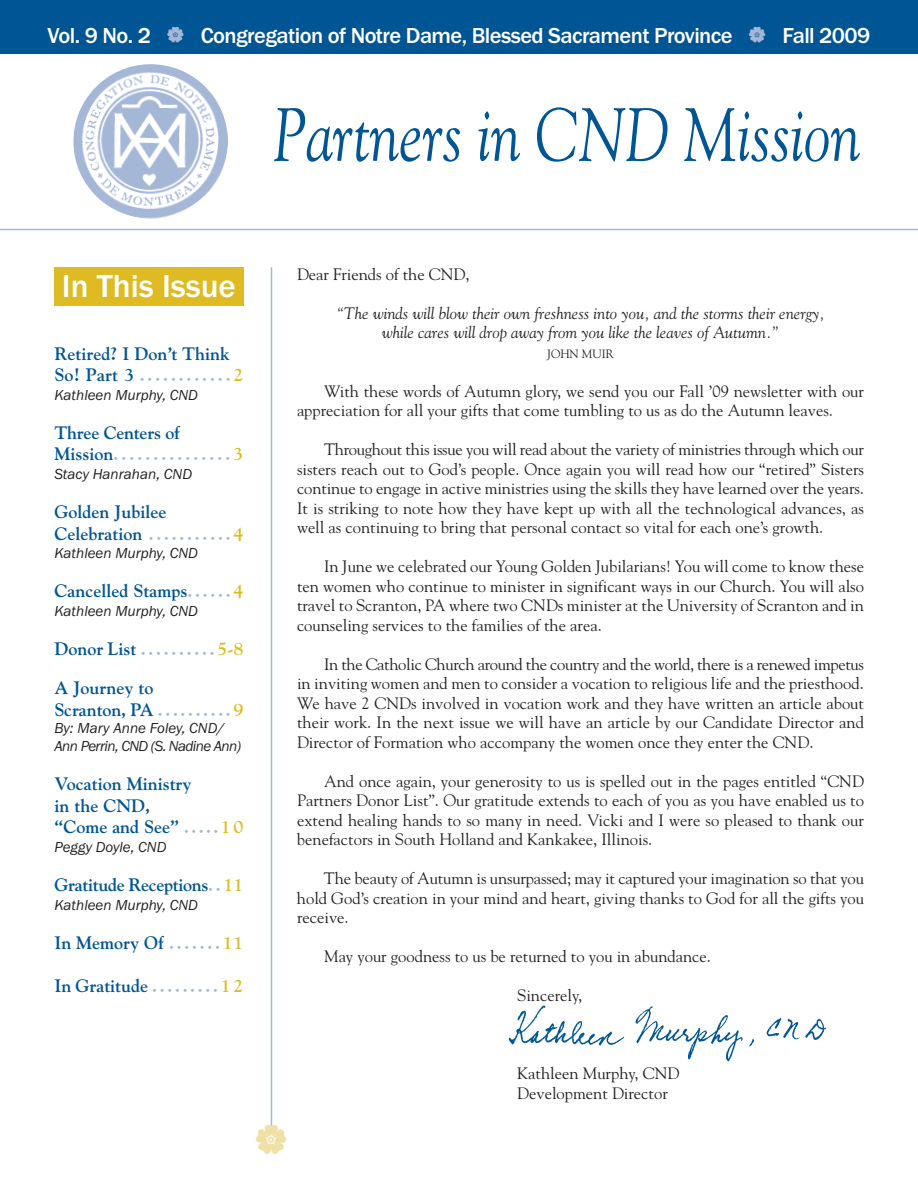
<style>
.page{position:relative;width:918px;height:1188px;background:#fff}
.page>*{position:absolute;margin:0;border:0;box-sizing:border-box;transform-origin:0 0}
.t1{font:italic 75px "Goudy";color:#005595;scale:.8 1}
.t2{font:500 33px "Franklin Gothic";color:#fff}
.t3{font:500 22.5px "Franklin Gothic";letter-spacing:-.025em;color:#fff}
.t4{font:700 18px/21.6px "Goudy";color:#005595}
.t5{font:700 18px "Goudy";letter-spacing:-.02em;color:#005595}
.t6{font:16.5px/19.5px "Goudy";color:#231f20;text-align:justify}
.t7{font:italic 16.5px/19.5px "Goudy";color:#231f20;text-align:center}
.t8{font:italic 15px "Franklin Gothic";color:#231f20}
.t9{font:italic 15px/18px "Franklin Gothic";letter-spacing:-.04em;color:#231f20}
.t10{font:12px "Goudy";color:#231f20}
.s1{color:#a4b7d7}
.s2{color:#debb22}
</style>
<div class="page">
<div style="left:54px;top:267px;width:189px;height:39px;background:#debb22"></div>
<div style="left:0;top:0;width:918px;height:54px;background:#005595"></div>
<img style="left:73px;top:64px;width:155px;height:155px">
<hr style="left:0;top:229px;width:918px;height:1px;background:#a4b7d7">
<img style="left:508px;top:1005px;width:319px;height:57px">
<hr style="left:271px;top:267px;width:1px;height:867px;background:#a4b7d7">
<svg style="left:270px;top:1125px;width:3px;height:9px"></svg>
<h3 class="t3" style="left:48px;top:22px;width:105px">Vol. 9 No. 2</h3>
<h3 class="t3" style="left:201px;top:22px;width:533px">Congregation of Notre Dame, Blessed Sacrament Province</h3>
<h3 class="t3" style="left:783px;top:22px;width:89px">Fall 2009</h3>
<h1 class="t1" style="left:273px;top:91px;width:736px">Partners in CND Mission</h1>
<h2 class="t2" style="left:62px;top:266px;width:175px">In This Issue</h2>
<p class="t4" style="left:54px;top:343px;width:191px">Retired? I Don’t Think<br>So! Part 3 <span class="s1">............</span><span class="s2">2</span></p>
<p class="t8" style="left:54px;top:386px;width:145px">Kathleen Murphy, CND</p>
<p class="t4" style="left:54px;top:422px;width:191px">Three Centers of<br>Mission<span class="s1">...............</span><span class="s2">3</span></p>
<p class="t8" style="left:54px;top:465px;width:139px">Stacy Hanrahan, CND</p>
<p class="t4" style="left:54px;top:501px;width:191px">Golden Jubilee<br>Celebration <span class="s1">...........</span><span class="s2">4</span></p>
<p class="t8" style="left:54px;top:544px;width:145px">Kathleen Murphy, CND</p>
<p class="t4" style="left:54px;top:580px;width:191px">Cancelled Stamps<span class="s1">. . . . . .</span> <span class="s2">4</span></p>
<p class="t8" style="left:54px;top:602px;width:145px">Kathleen Murphy, CND</p>
<p class="t4" style="left:54px;top:629px;width:191px;line-height:39.6px">DonorList<span class="s1">..........</span><span class="s2">5-8<br></span>A Journey to</p>
<p class="t4" style="left:54px;top:699px;width:191px">Scranton,PA<span class="s1">..........</span><span class="s2">9</span></p>
<p class="t9" style="left:54px;top:718px;width:188px">By: Mary Anne Foley, CND/<br>Ann Perrin, CND (S. Nadine Ann)</p>
<p class="t4" style="left:54px;top:773px;width:191px">Vocation Ministry<br>in the CND,<br>“Come and See” <span class="s1">.....</span><span class="s2">10</span></p>
<p class="t8" style="left:54px;top:838px;width:113px">Peggy Doyle, CND</p>
<p class="t5" style="left:54px;top:874px;width:191px">Gratitude Receptions<span class="s1">. .</span> <span class="s2">11</span></p>
<p class="t8" style="left:54px;top:896px;width:145px">Kathleen Murphy, CND</p>
<p class="t4" style="left:54px;top:932px;width:191px">In Memory Of <span class="s1">.......</span><span class="s2">11</span></p>
<p class="t4" style="left:54px;top:975px;width:191px">InGratitude<span class="s1">.........</span><span class="s2">12</span></p>
<p class="t6" style="left:297px;top:264px;width:174px">Dear Friends of the CND,</p>
<p class="t7" style="left:337px;top:303px;width:489px">“The winds will blow their own freshness into you, and the storms their energy, while cares will drop away from you like the leaves of Autumn.”</p>
<p class="t10" style="left:547px;top:346px;width:68px">JOHN MUIR</p>
<p class="t6" style="left:297px;top:381px;width:569px;text-indent:27px">With these words of Autumn glory, we send you our Fall ’09 newsletter with our appreciation for all your gifts that come tumbling to us as do the Autumn leaves.</p>
<p class="t6" style="left:297px;top:440px;width:569px;text-indent:27px">Throughout this issue you will read about the variety of ministries through which our sisters reach out to God’s people. Once again you will read how our “retired” Sisters continue to engage in active ministries using the skills they have learned over the years.<br>It is striking to note how they have kept up with all the technological advances, as well as continuing to bring that personal contact so vital for each one’s growth.</p>
<p class="t6" style="left:297px;top:557px;width:569px;text-indent:27px">In June we celebrated our Young Golden Jubilarians! You will come to know these ten women who continue to minister in significant ways in our Church. You will also travel to Scranton, PA where two CNDs minister at the University of Scranton and in counseling services to the families of the area.</p>
<p class="t6" style="left:297px;top:654px;width:569px;text-indent:27px">In the Catholic Church around the country and the world, there is a renewed impetus in inviting women and men to consider a vocation to religious life and the priesthood.<br>We have 2 CNDs involved in vocation work and they have written an article about their work. In the next issue we will have an article by our Candidate Director and Director of Formation who accompany the women once they enter the CND.</p>
<p class="t6" style="left:297px;top:771px;width:569px;text-indent:27px">And once again, your generosity to us is spelled out in the pages entitled “CND Partners Donor List”. Our gratitude extends to each of you as you have enabled us to extend healing hands to so many in need. Vicki and I were so pleased to thank our benefactors in South Holland and Kankakee, Illinois.</p>
<p class="t6" style="left:297px;top:869px;width:569px;text-indent:27px">The beauty of Autumn is unsurpassed; may it captured your imagination so that you hold God’s creation in your mind and heart, giving thanks to God for all the gifts you receive.</p>
<p class="t6" style="left:324px;top:947px;width:389px">May your goodness to us be returned to you in abundance.</p>
<p class="t6" style="left:517px;top:986px;width:67px">Sincerely,</p>
<p class="t6" style="left:517px;top:1064px;width:164px">Kathleen Murphy, CND<br>Development Director</p>
</div>
